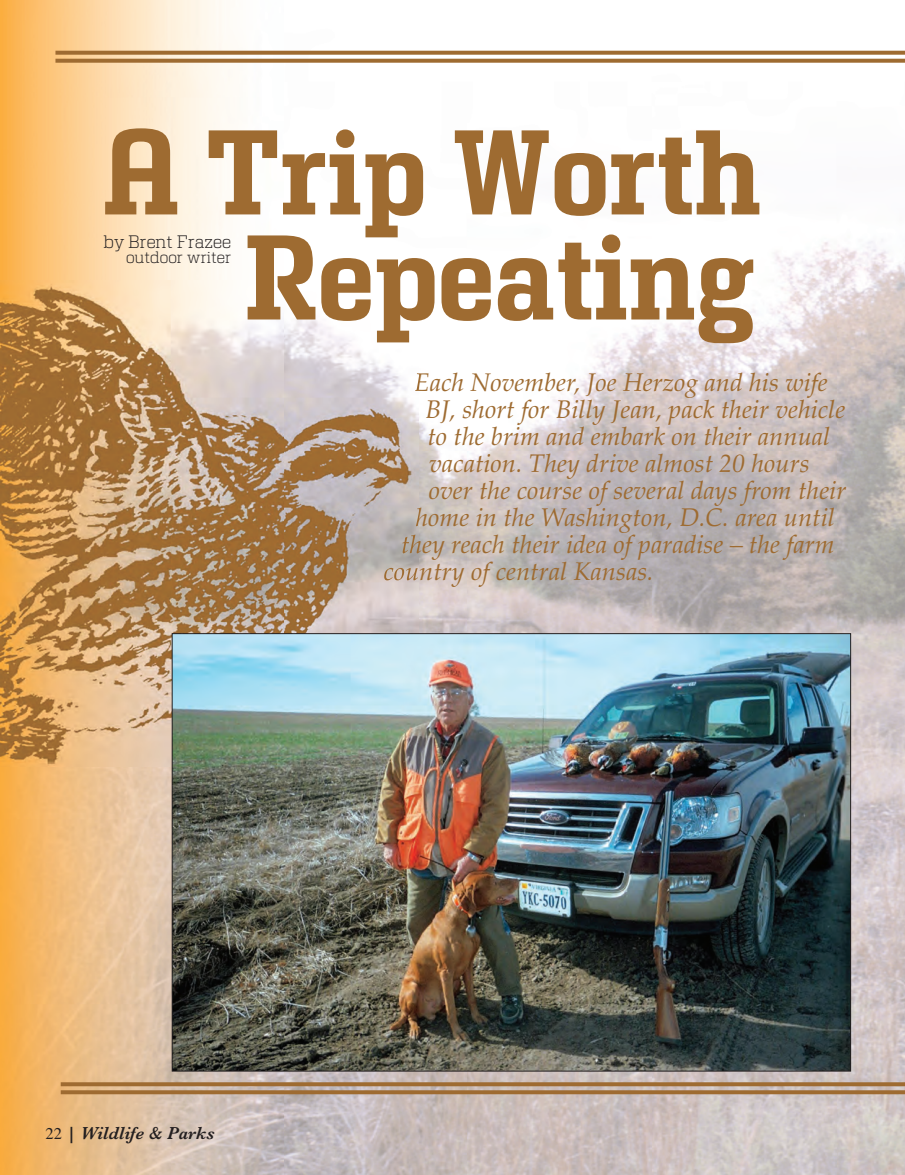
<style>
.page{position:relative;width:905px;height:1175px;background:#fff}
.page>*{position:absolute;margin:0;border:0;box-sizing:border-box;transform-origin:0 0}
.t1{font:700 condensed 120px/105px "Girard Slab";color:#9e6b31;text-align:right}
.t2{font:italic 25.5px "Palatino";color:#9e6b31}
.t3{font:italic 600 18px "Baskerville";color:#231f20}
.t4{font:300 18px "Girard Slab";color:#231f20}
.t5{font:300 16.5px "Girard Slab";color:#231f20}
.s1{font-family:"Times";font-weight:400;font-style:normal;font-size:16.5px}
</style>
<div class="page">
<img style="left:283px;top:1096px;width:621px;height:78px">
<img style="left:0;top:766px;width:283px;height:408px">
<img style="left:0;top:0;width:228px;height:280px">
<img style="left:0;top:280px;width:51px;height:486px">
<img style="left:51px;top:57px;width:853px;height:1031px">
<p class="t1" style="left:103px;top:120px;width:660px">A Trip Worth<br>Repeating</p>
<p class="t2" style="left:414px;top:372px;width:415px">Each November, Joe Herzog and his wife</p>
<p class="t2" style="left:425px;top:399px;width:421px">BJ, short for Billy Jean, pack their vehicle</p>
<p class="t2" style="left:427px;top:426px;width:404px">to the brim and embark on their annual</p>
<p class="t2" style="left:429px;top:453px;width:382px">vacation. They drive almost 20 hours</p>
<p class="t2" style="left:429px;top:480px;width:419px">over the course of several days from their</p>
<p class="t2" style="left:415px;top:507px;width:421px">home in the Washington, D.C. area until</p>
<p class="t2" style="left:401px;top:534px;width:435px">they reach their idea of paradise – the farm</p>
<p class="t2" style="left:383px;top:561px;width:272px">country of central Kansas.</p>
<p class="t4" style="left:103px;top:231px;width:129px">by Brent Frazee</p>
<p class="t5" style="left:126px;top:248px;width:107px">outdoor writer</p>
<p class="t3" style="left:46px;top:1122px;width:170px"><span class="s1">22</span> | Wildlife &amp; Parks</p>
</div>
